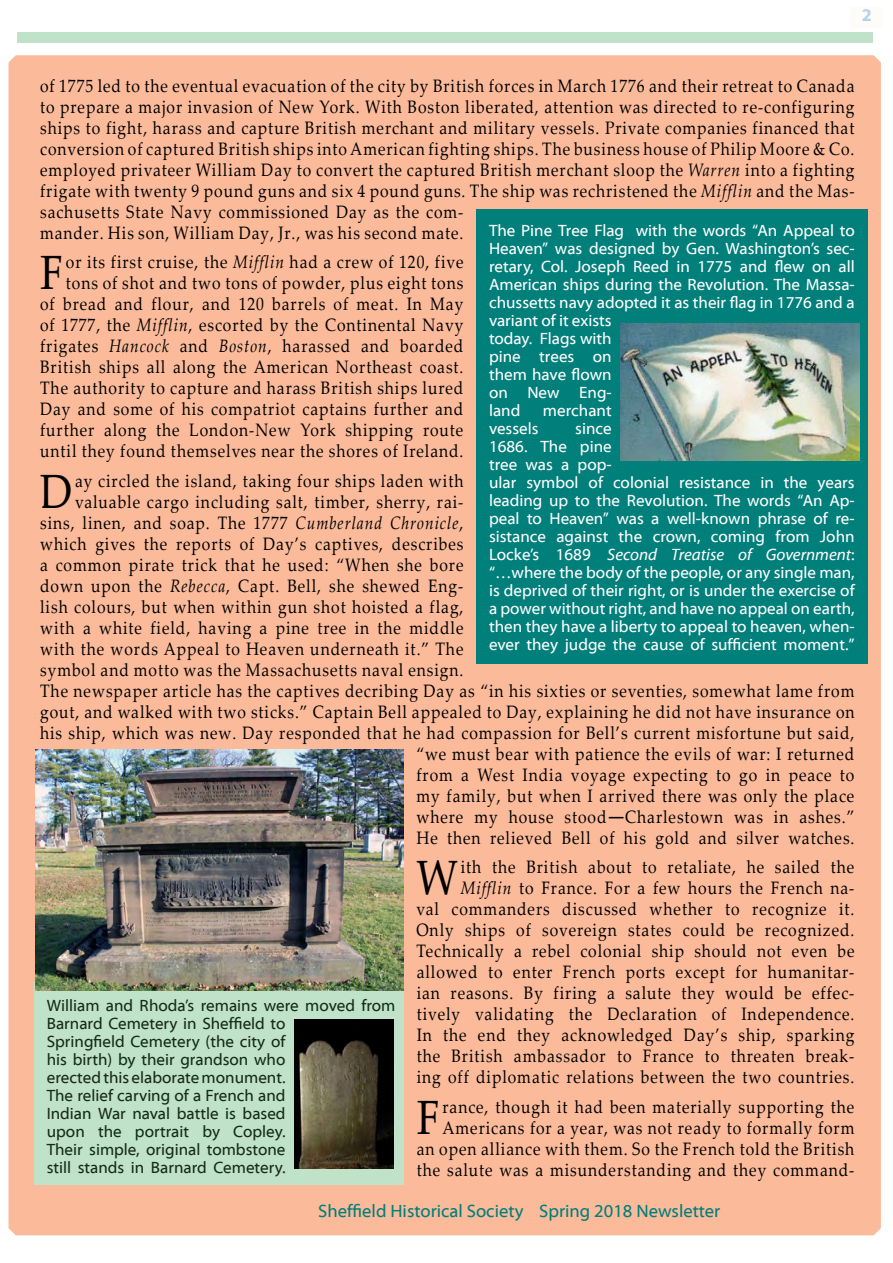
<style>
.page{position:relative;width:893px;height:1263px;background:#fff}
.page>*{position:absolute;margin:0;border:0;box-sizing:border-box;transform-origin:0 0}
.t1{font:48.15px "Palatino Linotype";color:#000;scale:.87 1}
.t2{font:18px/21px "Palatino Linotype";letter-spacing:.06em;color:#000;text-align:right;scale:.87 1}
.t3{font:18px "Myriad Web Pro";color:#007f7b}
.t4{font:700 18px "Myriad Pro";color:#b7d1ed}
.t5{font:16.5px/18px "Myriad Web Pro";color:#fff}
.t6{font:16.5px/18px "Myriad Web Pro";color:#152c17}
.s1{font-style:italic}
.s2{font-family:"Calibri";font-size:19.5px}
</style>
<div class="page">
<div style="left:17px;top:32px;width:855px;height:11px;background:#c0e2c8"></div>
<div style="left:9px;top:55px;width:872px;height:1180px;background:#fbbb9b"></div>
<div style="left:850px;top:8px;width:33px;height:20px;background:#fefcf9"></div>
<div style="left:34px;top:982px;width:370px;height:203px;background:#c0e2c8"></div>
<img style="left:35px;top:750px;width:369px;height:240px">
<div style="left:476px;top:210px;width:391px;height:454px;background:#007f7b"></div>
<img style="left:620px;top:323px;width:240px;height:137px">
<img style="left:294px;top:1019px;width:99px;height:149px">
<p class="t4" style="left:862px;top:3px;width:11px">2</p>
<p class="t2" style="left:40px;top:74px;width:938px;text-align:left">of 1775 led to the eventual evacuation of the city by British forces in March 1776 and their retreat to Canada to prepare a major invasion of New York. With Boston liberated, attention was directed to re-configuring ships to fight, harass and capture British merchant and military vessels. Private companies financed that conversion of captured British ships into American fighting ships. The business house of Philip Moore &amp; Co. employed privateer William Day to convert the captured British merchant sloop the <span class="s1">Warren</span> into a fighting frigate with twenty 9 pound guns and six 4 pound guns. The ship was rechristened the <span class="s1">Mifflin</span> and the Mas&shy;sachusetts State Navy commissioned Day as the com-<br>mander. His son, William Day, Jr., was his second mate.</p>
<h1 class="t1" style="left:40px;top:239px;width:28px">F</h1>
<p class="t5" style="left:489px;top:222px;width:367px">The Pine Tree Flag with the words “An Appeal to<br>Heaven” was designed by Gen. Washington’s sec&shy;retary, Col. Joseph Reed in 1775 and flew on all<br>American ships during the Revolution. The Massa&shy;chussetts navy adopted it as their flag in 1776 and a variant of it exists<br>today. Flags with<br>pine trees on<br>them have flown<br>on New Eng-<br>land</p>
<p class="t2" style="left:40px;top:251px;width:488px">or its first cruise, the <span class="s1">Mifflin</span> had a crew of 120, five tons of shot and two tons of powder, plus eight tons<br>of bread and flour, and 120 barrels of meat. In May of 1777, the <span class="s1">Mifflin</span>, escorted by the Continental Navy frigates <span class="s1">Hancock</span> and <span class="s1">Boston</span>, harassed and boarded British ships all along the American Northeast coast.<br>The authority to capture and harass British ships lured Day and some of his compatriot captains further and further along the London-New York shipping route until they found themselves near the shores of Ireland.</p>
<h1 class="t1" style="left:40px;top:457px;width:39px">D</h1>
<p class="t2" style="left:75px;top:469px;width:448px">ay circled the island, taking four ships laden with</p>
<p class="t5" style="left:543px;top:402px;width:70px">merchant</p>
<p class="t5" style="left:489px;top:420px;width:51px">vessels</p>
<p class="t5" style="left:489px;top:420px;width:367px;text-indent:86px">since<br>1686. The pine<br>tree was a pop-<br>ular symbol of colonial resistance in the years leading up to the Revolution. The words “An Ap&shy;peal to Heaven” was a well-known phrase of re&shy;sistance against the crown, coming from John Locke’s 1689 <span class="s1">Second Treatise of Government</span>: “…where the body of the people, or any single man, is deprived of their right, or is under the exercise of a power without right, and have no appeal on earth, then they have a liberty to appeal to heaven, when&shy;ever they judge the cause of sufficient moment.”</p>
<p class="t2" style="left:75px;top:490px;width:448px">valuable cargo including salt, timber, sherry, rai-</p>
<p class="t2" style="left:40px;top:511px;width:488px">sins, linen, and soap. The 1777 <span class="s1">Cumberland Chronicle</span>,</p>
<p class="t2" style="left:40px;top:532px;width:488px">which gives the reports of Day’s captives, describes</p>
<p class="t2" style="left:40px;top:553px;width:488px">a common pirate trick that he used: “When she bore</p>
<p class="t2" style="left:40px;top:574px;width:488px">down upon the <span class="s1">Rebecca</span>, Capt. Bell, she shewed Eng-</p>
<p class="t2" style="left:40px;top:595px;width:488px">lish colours, but when within gun shot hoisted a flag,</p>
<p class="t2" style="left:40px;top:616px;width:488px">with a white field, having a pine tree in the middle</p>
<p class="t2" style="left:40px;top:637px;width:488px">with the words Appeal to Heaven underneath it.” The</p>
<p class="t2" style="left:40px;top:658px;width:488px">symbol and motto was the Massachusetts naval ensign.</p>
<p class="t2" style="left:40px;top:679px;width:937px">The newspaper article has the captives decribing Day as “in his sixties or seventies, somewhat lame from</p>
<p class="t2" style="left:40px;top:700px;width:938px">gout, and walked with two sticks.” Captain Bell appealed to Day, explaining he did not have insurance on</p>
<p class="t2" style="left:40px;top:721px;width:937px">his ship, which was new. Day responded that he had compassion for Bell’s current misfortune but said,</p>
<p class="t2" style="left:416px;top:742px;width:505px">“we must bear with patience the evils of war: I returned</p>
<p class="t2" style="left:416px;top:763px;width:505px">from a West India voyage expecting to go in peace to</p>
<p class="t2" style="left:416px;top:784px;width:505px">my family, but when I arrived there was only the place</p>
<p class="t2" style="left:416px;top:805px;width:505px">where my house stood<span class="s2">—</span>Charlestown was in ashes.”</p>
<p class="t2" style="left:416px;top:826px;width:505px">He then relieved Bell of his gold and silver watches.</p>
<h1 class="t1" style="left:416px;top:844px;width:50px">W</h1>
<p class="t2" style="left:416px;top:856px;width:505px">ith the British about to retaliate, he sailed the <span class="s1">Mifflin</span> to France. For a few hours the French na-<br>val commanders discussed whether to recognize it.<br>Only ships of sovereign states could be recognized.<br>Technically a rebel colonial ship should not even be allowed to enter French ports except for humanitar&shy;ian reasons. By firing a salute they would be effec&shy;tively validating the Declaration of Independence.<br>In the end they acknowledged Day’s ship, sparking the British ambassador to France to threaten break&shy;ing off diplomatic relations between the two countries.</p>
<h1 class="t1" style="left:417px;top:1083px;width:28px">F</h1>
<p class="t6" style="left:47px;top:997px;width:350px">William and Rhoda’s remains were moved from Barnard Cemetery in Sheffield to<br>Springfield Cemetery (the city of<br>his birth) by their grandson who<br>erected this elaborate monument.<br>The relief carving of a French and<br>Indian War naval battle is based<br>upon the portrait by Copley.<br>Their simple, original tombstone<br>still stands in Barnard Cemetery.</p>
<p class="t2" style="left:417px;top:1095px;width:505px">rance, though it had been materially supporting the Americans for a year, was not ready to formally form<br>an open alliance with them. So the French told the British the salute was a misunderstanding and they command-</p>
<p class="t3" style="left:318px;top:1201px;width:404px">Sheffield Historical Society Spring 2018 Newsletter</p>
</div>
